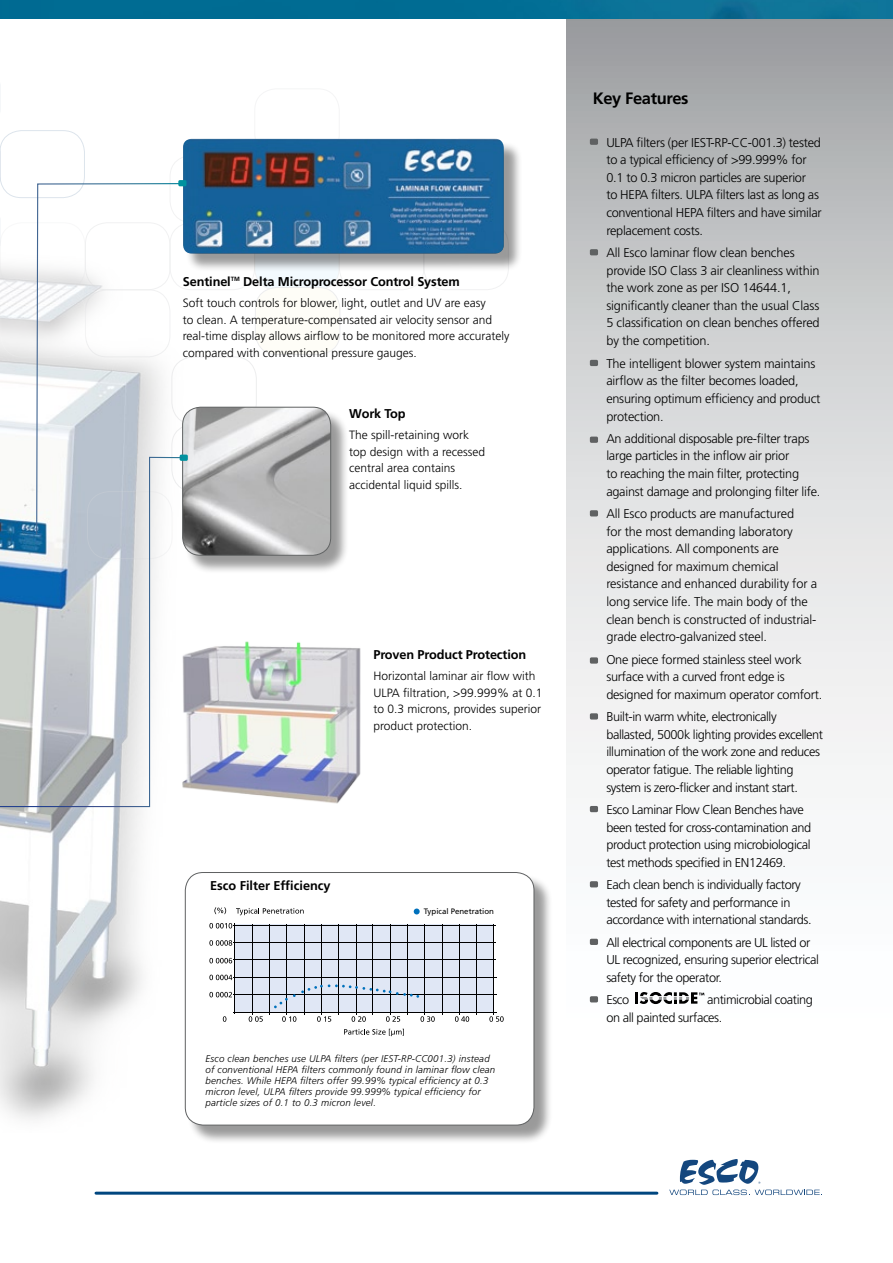
<style>
.page{position:relative;width:893px;height:1263px;background:#fff}
.page>*{position:absolute;margin:0;border:0;box-sizing:border-box;transform-origin:0 0}
.t1{font:700 16.5px "Frutiger LT Std";letter-spacing:-.02em;color:#000}
.t2{font:300 12.75px/17.5px "Frutiger LT Std";letter-spacing:-.02em;color:#000}
.t3{font:700 12.75px "Frutiger LT Std";letter-spacing:-.01em;color:#000}
.t4{font:300 12px/16.5px "Frutiger LT Std";color:#000}
.t5{font:italic 300 9.75px/10.9px "Frutiger LT Std";letter-spacing:.02em;color:#000}
.t6{font:7.8px "Frutiger LT Std";color:#000}
</style>
<div class="page">
<svg style="left:669px;top:1159px;width:153px;height:36px"></svg>
<hr style="left:96px;top:1192px;width:561px;height:3px;background:#00467f">
<img style="left:0;top:267px;width:196px;height:853px">
<svg style="left:566px;top:18px;width:327px;height:987px"></svg>
<div style="left:590px;top:139px;width:8px;height:6px;background:#5f6162;border-radius:2px"></div>
<div style="left:590px;top:249px;width:8px;height:6px;background:#5f6162;border-radius:2px"></div>
<div style="left:590px;top:360px;width:8px;height:6px;background:#5f6162;border-radius:2px"></div>
<div style="left:590px;top:437px;width:8px;height:6px;background:#5f6162;border-radius:2px"></div>
<div style="left:590px;top:510px;width:8px;height:6px;background:#5f6162;border-radius:2px"></div>
<div style="left:590px;top:657px;width:8px;height:7px;background:#5f6162;border-radius:2px"></div>
<div style="left:590px;top:713px;width:8px;height:6px;background:#5f6162;border-radius:2px"></div>
<div style="left:590px;top:806px;width:8px;height:6px;background:#5f6162;border-radius:2px"></div>
<div style="left:590px;top:881px;width:8px;height:6px;background:#5f6162;border-radius:2px"></div>
<div style="left:590px;top:939px;width:8px;height:6px;background:#5f6162;border-radius:2px"></div>
<div style="left:590px;top:996px;width:8px;height:6px;background:#5f6162;border-radius:2px"></div>
<svg style="left:635px;top:992px;width:69px;height:12px"></svg>
<div style="left:187px;top:874px;width:366px;height:270px;background:#000;opacity:.4"></div>
<div style="left:185px;top:872px;width:349px;height:253px;background:#fff;border-radius:18px"></div>
<div style="left:185px;top:872px;width:349px;height:253px;border:1px solid #5f6162;border-radius:18px"></div>
<div style="left:0;top:130px;width:85px;height:68px;border:1px solid #14477e;border-radius:22px"></div>
<svg style="left:0;top:144px;width:1px;height:95px"></svg>
<div style="left:171px;top:357px;width:86px;height:67px;border:1px solid #dbdcde;border-radius:22px"></div>
<div style="left:423px;top:222px;width:86px;height:68px;border:1px solid #dbdcde;border-radius:22px"></div>
<div style="left:339px;top:222px;width:85px;height:68px;border:1px solid #dbdcde;border-radius:22px"></div>
<div style="left:255px;top:223px;width:84px;height:67px;background:#f3fafe;border-radius:22px"></div>
<div style="left:255px;top:287px;width:85px;height:67px;background:#fefdf7;border-radius:22px"></div>
<div style="left:255px;top:287px;width:85px;height:68px;border:1px solid #dbdcde;border-radius:22px"></div>
<div style="left:1px;top:290px;width:85px;height:67px;border:1px solid #fff;border-radius:22px"></div>
<div style="left:254px;top:88px;width:86px;height:68px;border:1px solid #dbdcde;border-radius:22px"></div>
<div style="left:0;top:222px;width:85px;height:68px;border:1px solid #dbdcde;border-radius:22px"></div>
<div style="left:184px;top:409px;width:166px;height:165px;background:#000;opacity:.4"></div>
<img style="left:183px;top:407px;width:148px;height:148px">
<div style="left:182px;top:407px;width:149px;height:149px;border:1px solid #5f6162;border-radius:18px"></div>
<div style="left:180px;top:455px;width:8px;height:6px;background:#00929f;border-radius:2px"></div>
<svg style="left:0;top:456px;width:183px;height:352px"></svg>
<svg style="left:36px;top:182px;width:149px;height:353px"></svg>
<img style="left:0;top:0;width:893px;height:18px">
<img style="left:167px;top:635px;width:194px;height:173px">
<svg style="left:414px;top:908px;width:6px;height:6px"></svg>
<div style="left:235px;top:925px;width:259px;height:87px;background:#e0e7f5"></div>
<svg style="left:223px;top:1016px;width:3px;height:6px"></svg>
<hr style="left:234px;top:923px;width:1px;height:90px;background:#000">
<hr style="left:233px;top:994px;width:263px;height:1px;background:#000">
<hr style="left:233px;top:977px;width:263px;height:1px;background:#000">
<hr style="left:233px;top:960px;width:262px;height:1px;background:#000">
<hr style="left:233px;top:943px;width:262px;height:1px;background:#000">
<hr style="left:233px;top:925px;width:262px;height:1px;background:#000">
<hr style="left:233px;top:1012px;width:263px;height:1px;background:#000">
<hr style="left:252px;top:924px;width:1px;height:90px;background:#000">
<hr style="left:269px;top:924px;width:1px;height:90px;background:#000">
<hr style="left:287px;top:924px;width:1px;height:90px;background:#000">
<hr style="left:304px;top:924px;width:1px;height:90px;background:#000">
<hr style="left:321px;top:924px;width:1px;height:90px;background:#000">
<hr style="left:339px;top:924px;width:1px;height:90px;background:#000">
<hr style="left:356px;top:924px;width:1px;height:90px;background:#000">
<hr style="left:373px;top:924px;width:1px;height:90px;background:#000">
<hr style="left:390px;top:924px;width:1px;height:90px;background:#000">
<hr style="left:407px;top:924px;width:1px;height:90px;background:#000">
<hr style="left:424px;top:924px;width:1px;height:90px;background:#000">
<hr style="left:442px;top:924px;width:1px;height:90px;background:#000">
<hr style="left:459px;top:924px;width:1px;height:90px;background:#000">
<hr style="left:476px;top:924px;width:1px;height:90px;background:#000">
<hr style="left:494px;top:924px;width:1px;height:90px;background:#000">
<svg style="left:209px;top:992px;width:23px;height:5px"></svg>
<svg style="left:209px;top:975px;width:23px;height:5px"></svg>
<svg style="left:209px;top:958px;width:23px;height:5px"></svg>
<svg style="left:209px;top:940px;width:23px;height:6px"></svg>
<svg style="left:209px;top:923px;width:23px;height:5px"></svg>
<svg style="left:249px;top:1016px;width:14px;height:6px"></svg>
<svg style="left:282px;top:1016px;width:14px;height:6px"></svg>
<svg style="left:317px;top:1016px;width:14px;height:6px"></svg>
<svg style="left:352px;top:1016px;width:14px;height:6px"></svg>
<svg style="left:386px;top:1016px;width:14px;height:6px"></svg>
<svg style="left:420px;top:1016px;width:15px;height:6px"></svg>
<svg style="left:455px;top:1016px;width:14px;height:6px"></svg>
<svg style="left:489px;top:1016px;width:15px;height:6px"></svg>
<svg style="left:274px;top:984px;width:146px;height:25px"></svg>
<svg style="left:344px;top:1029px;width:60px;height:7px"></svg>
<svg style="left:214px;top:907px;width:12px;height:7px"></svg>
<svg style="left:236px;top:908px;width:68px;height:7px"></svg>
<div style="left:185px;top:141px;width:337px;height:131px;background:#000;opacity:.4"></div>
<img style="left:183px;top:139px;width:321px;height:114px">
<div style="left:178px;top:180px;width:8px;height:6px;background:#00929f;border-radius:2px"></div>
<p class="t3" style="left:183px;top:274px;width:279px">Sentinel<sup>TM</sup> Delta Microprocessor Control System</p>
<p class="t4" style="left:183px;top:295px;width:328px">Soft touch controls for blower, light, outlet and UV are easy<br>to clean. A temperature-compensated air velocity sensor and real-time display allows airflow to be monitored more accurately compared with conventional pressure gauges.</p>
<p class="t3" style="left:349px;top:406px;width:58px">Work Top</p>
<p class="t4" style="left:349px;top:427px;width:137px">The spill-retaining work top design with a recessed central area contains accidental liquid spills.</p>
<p class="t3" style="left:373px;top:647px;width:154px">Proven Product Protection</p>
<p class="t4" style="left:373px;top:668px;width:171px">Horizontal laminar air flow with<br>ULPA filtration, &gt;99.999% at 0.1 to 0.3 microns, provides superior product protection.</p>
<p class="t3" style="left:210px;top:878px;width:122px">Esco Filter Efficiency</p>
<p class="t6" style="left:424px;top:907px;width:72px">Typical Penetration</p>
<p class="t5" style="left:206px;top:1053px;width:291px">Esco clean benches use ULPA filters (per IEST-RP-CC001.3) instead of conventional HEPA filters commonly found in laminar flow clean benches. While HEPA filters offer 99.99% typical efficiency at 0.3 micron level, ULPA filters provide 99.999% typical efficiency for particle sizes of 0.1 to 0.3 micron level.</p>
<p class="t1" style="left:593px;top:88px;width:97px">Key Features</p>
<p class="t2" style="left:606px;top:134px;width:217px">ULPA filters (per IEST-RP-CC-001.3) tested to a typical efficiency of &gt;99.999% for 0.1 to 0.3 micron particles are superior<br>to HEPA filters. ULPA filters last as long as conventional HEPA filters and have similar replacement costs.</p>
<p class="t2" style="left:606px;top:244px;width:215px">All Esco laminar flow clean benches provide ISO Class 3 air cleanliness within the work zone as per ISO 14644.1, significantly cleaner than the usual Class 5 classification on clean benches offered by the competition.</p>
<p class="t2" style="left:606px;top:355px;width:215px">The intelligent blower system maintains airflow as the filter becomes loaded, ensuring optimum efficiency and product protection.</p>
<p class="t2" style="left:606px;top:430px;width:215px">An additional disposable pre-filter traps large particles in the inflow air prior<br>to reaching the main filter, protecting against damage and prolonging filter life.</p>
<p class="t2" style="left:606px;top:505px;width:212px">All Esco products are manufactured<br>for the most demanding laboratory applications. All components are designed for maximum chemical resistance and enhanced durability for a long service life. The main body of the clean bench is constructed of industrial&shy;grade electro-galvanized steel.</p>
<p class="t2" style="left:606px;top:651px;width:217px">One piece formed stainless steel work surface with a curved front edge is designed for maximum operator comfort.</p>
<p class="t2" style="left:606px;top:708px;width:218px">Built-in warm white, electronically ballasted, 5000k lighting provides excellent illumination of the work zone and reduces operator fatigue. The reliable lighting system is zero-flicker and instant start.</p>
<p class="t2" style="left:606px;top:801px;width:206px">Esco Laminar Flow Clean Benches have been tested for cross-contamination and product protection using microbiological test methods specified in EN12469.</p>
<p class="t2" style="left:606px;top:876px;width:207px">Each clean bench is individually factory tested for safety and performance in accordance with international standards.</p>
<p class="t2" style="left:606px;top:933px;width:214px">All electrical components are UL listed or<br>UL recognized, ensuring superior electrical safety for the operator.</p>
<p class="t2" style="left:606px;top:991px;width:24px">Esco</p>
<p class="t2" style="left:606px;top:991px;width:208px;text-indent:101px">antimicrobial coating on all painted surfaces.</p>
</div>
